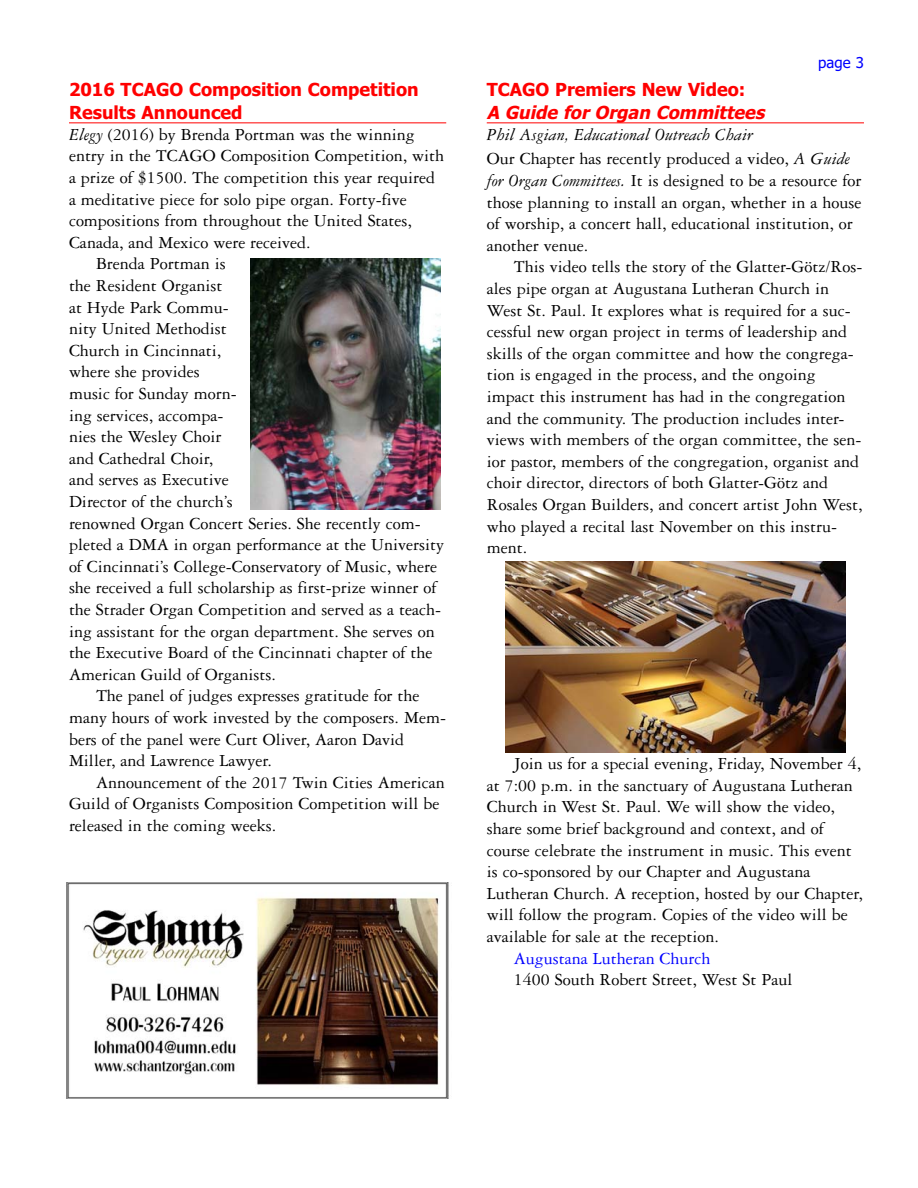
<style>
.page{position:relative;width:918px;height:1188px;background:#fff}
.page>*{position:absolute;margin:0;border:0;box-sizing:border-box;transform-origin:0 0}
.t1{font:18px/21.6px "Garamond Three";color:#000}
.t2{font:italic 18px/24.6px "Garamond Three";color:#000}
.t3{font:700 18px/22.5px "Tahoma";color:#f00}
.t4{font:italic 700 18px "Tahoma";color:#f00}
.t5{font:18px "Garamond Three";color:#00f}
.t6{font:15px "Tahoma";color:#00f}
.s1{font-style:italic}
.s2{font-style:normal}
</style>
<div class="page">
<hr style="left:69px;top:122px;width:377px;height:1px;background:#f00">
<hr style="left:487px;top:122px;width:377px;height:1px;background:#f00">
<img style="left:250px;top:259px;width:191px;height:251px">
<img style="left:66px;top:882px;width:383px;height:217px">
<img style="left:505px;top:562px;width:340px;height:191px">
<p class="t3" style="left:69px;top:80px;width:351px">2016 TCAGO Composition Competition<br>Results Announced</p>
<p class="t1" style="left:69px;top:125px;width:347px"><span class="s1">Elegy</span> (2016) by Brenda Portman was the winning</p>
<p class="t1" style="left:69px;top:147px;width:377px">entry in the TCAGO Composition Competition, with</p>
<p class="t1" style="left:69px;top:168px;width:368px">a prize of $1500. The competition this year required</p>
<p class="t1" style="left:69px;top:190px;width:339px">a meditative piece for solo pipe organ. Forty-five</p>
<p class="t1" style="left:69px;top:212px;width:345px">compositions from throughout the United States,</p>
<p class="t1" style="left:69px;top:233px;width:243px">Canada, and Mexico were received.</p>
<p class="t1" style="left:96px;top:255px;width:131px">Brenda Portman is</p>
<p class="t1" style="left:69px;top:276px;width:155px">the Resident Organist</p>
<p class="t1" style="left:69px;top:298px;width:161px">at Hyde Park Commu-</p>
<p class="t1" style="left:69px;top:320px;width:159px">nity United Methodist</p>
<p class="t1" style="left:69px;top:341px;width:154px">Church in Cincinnati,</p>
<p class="t1" style="left:69px;top:363px;width:132px">where she provides</p>
<p class="t1" style="left:69px;top:384px;width:169px">music for Sunday morn-</p>
<p class="t1" style="left:69px;top:406px;width:156px">ing services, accompa-</p>
<p class="t1" style="left:69px;top:428px;width:154px">nies the Wesley Choir</p>
<p class="t1" style="left:69px;top:449px;width:146px">and Cathedral Choir,</p>
<p class="t1" style="left:69px;top:471px;width:161px">and serves as Executive</p>
<p class="t1" style="left:69px;top:492px;width:165px">Director of the church’s</p>
<p class="t1" style="left:69px;top:514px;width:353px">renowned Organ Concert Series. She recently com-</p>
<p class="t1" style="left:69px;top:536px;width:377px">pleted a DMA in organ performance at the University</p>
<p class="t1" style="left:69px;top:557px;width:370px">of Cincinnati’s College-Conservatory of Music, where</p>
<p class="t1" style="left:69px;top:579px;width:369px">she received a full scholarship as first-prize winner of</p>
<p class="t1" style="left:69px;top:600px;width:374px">the Strader Organ Competition and served as a teach-</p>
<p class="t1" style="left:69px;top:622px;width:367px">ing assistant for the organ department. She serves on</p>
<p class="t1" style="left:69px;top:644px;width:365px">the Executive Board of the Cincinnati chapter of the</p>
<p class="t1" style="left:69px;top:665px;width:209px">American Guild of Organists.</p>
<p class="t1" style="left:96px;top:687px;width:325px">The panel of judges expresses gratitude for the</p>
<p class="t1" style="left:69px;top:708px;width:379px">many hours of work invested by the composers. Mem-</p>
<p class="t1" style="left:69px;top:730px;width:337px">bers of the panel were Curt Oliver, Aaron David</p>
<p class="t1" style="left:69px;top:752px;width:204px">Miller, and Lawrence Lawyer.</p>
<p class="t1" style="left:96px;top:773px;width:350px">Announcement of the 2017 Twin Cities American</p>
<p class="t1" style="left:69px;top:795px;width:372px">Guild of Organists Composition Competition will be</p>
<p class="t1" style="left:69px;top:816px;width:209px">released in the coming weeks.</p>
<p class="t6" style="left:818px;top:55px;width:47px">page 3</p>
<p class="t3" style="left:487px;top:80px;width:260px">TCAGO Premiers New Video:</p>
<p class="t4" style="left:487px;top:105px;width:283px">A Guide for Organ Committees</p>
<p class="t2" style="left:487px;top:124px;width:365px">Phil Asgian, Educational Outreach Chair<br><span class="s2">Our Chapter has recently produced a video,</span> A Guide</p>
<p class="t1" style="left:487px;top:171px;width:376px"><span class="s1">for Organ Committees.</span> It is designed to be a resource for those planning to install an organ, whether in a house of worship, a concert hall, educational institution, or another venue.</p>
<p class="t1" style="left:487px;top:258px;width:377px;text-indent:27px">This video tells the story of the Glatter-Götz/Ros&shy;ales pipe organ at Augustana Lutheran Church in West St. Paul. It explores what is required for a suc&shy;cessful new organ project in terms of leadership and skills of the organ committee and how the congrega&shy;tion is engaged in the process, and the ongoing impact this instrument has had in the congregation and the community. The production includes inter&shy;views with members of the organ committee, the sen&shy;ior pastor, members of the congregation, organist and choir director, directors of both Glatter-Götz and Rosales Organ Builders, and concert artist John West, who played a recital last November on this instru&shy;ment.</p>
<p class="t1" style="left:487px;top:754px;width:378px;text-indent:27px">Join us for a special evening, Friday, November 4, at 7:00 p.m. in the sanctuary of Augustana Lutheran Church in West St. Paul. We will show the video, share some brief background and context, and of course celebrate the instrument in music. This event is co-sponsored by our Chapter and Augustana Lutheran Church. A reception, hosted by our Chapter, will follow the program. Copies of the video will be available for sale at the reception.</p>
<p class="t5" style="left:514px;top:952px;width:198px">Augustana Lutheran Church</p>
<p class="t1" style="left:514px;top:970px;width:280px">1400 South Robert Street, West St Paul</p>
</div>
